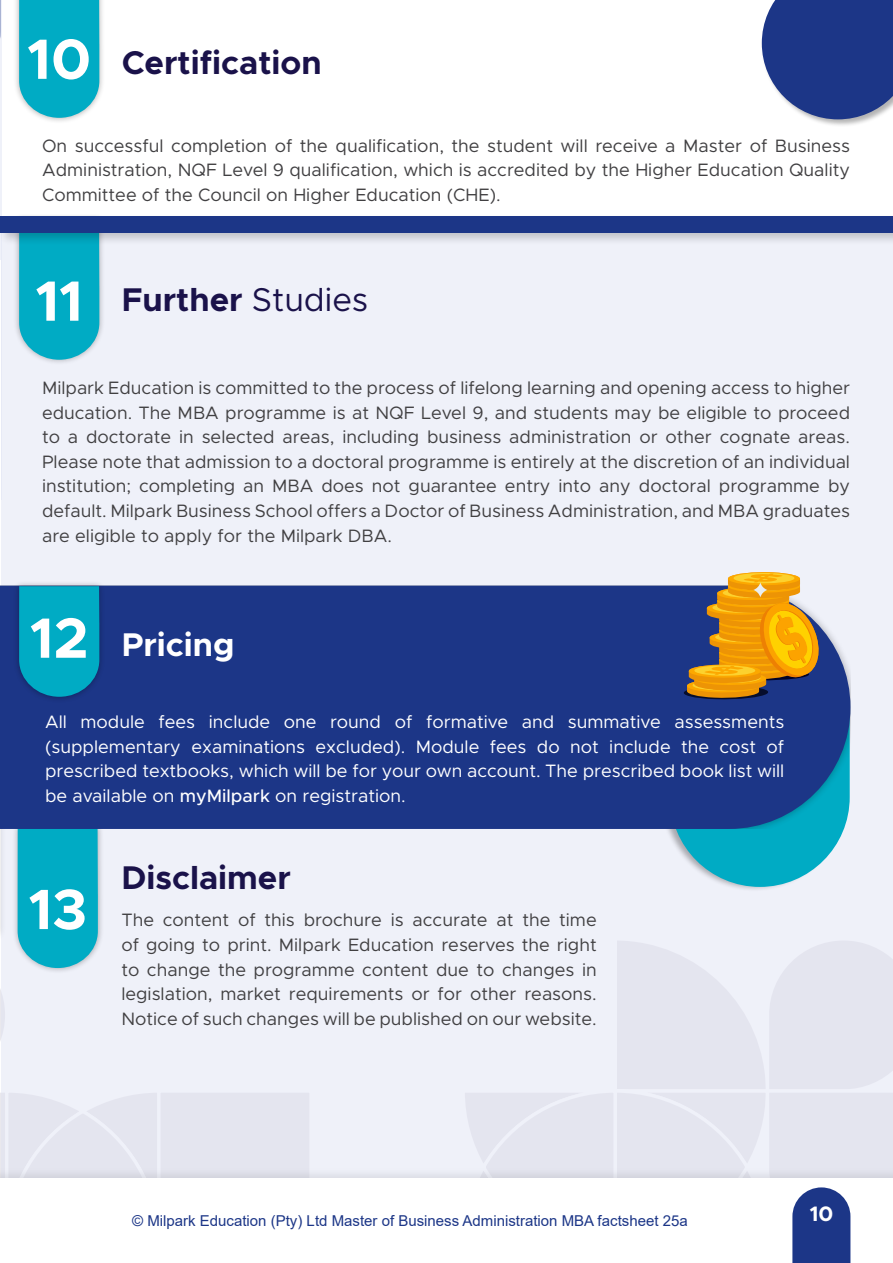
<style>
.page{position:relative;width:893px;height:1263px;background:#fff}
.page>*{position:absolute;margin:0;border:0;box-sizing:border-box;transform-origin:0 0}
.t1{font:700 57px "Metropolis";color:#fff}
.t2{font:700 33px "Metropolis";color:#1a124a}
.t3{font:700 33px "Metropolis";color:#fff}
.t4{font:700 21px "Metropolis";color:#fff}
.t5{font:18px/24.6px "Metropolis";color:#414042;text-align:justify}
.t6{font:18px/24.6px "Metropolis";color:#fff;text-align:justify}
.t7{font:15px "Arial";color:#1c3687}
.s1{font-weight:400}
.s2{font-weight:500}
</style>
<div class="page">
<div style="left:1px;top:224px;width:892px;height:1039px;background:#eff1f9"></div>
<div style="left:0;top:1166px;width:893px;height:97px;background:#000;opacity:.09"></div>
<div style="left:0;top:1179px;width:893px;height:84px;background:#fff"></div>
<svg style="left:792px;top:1187px;width:58px;height:76px;background:#314892"></svg>
<hr style="left:0;top:0;width:2px;height:499px;background:#e0e3f3">
<hr style="left:0;top:260px;width:1px;height:328px;background:#fff">
<hr style="left:0;top:0;width:1px;height:127px;background:#eff1f9">
<svg style="left:0;top:0;width:1px;height:38px"></svg>
<svg style="left:670px;top:829px;width:174px;height:58px"></svg>
<svg style="left:0;top:829px;width:314px;height:349px"></svg>
<div style="left:0;top:586px;width:850px;height:243px;background:#1c3687"></div>
<div style="left:761px;top:0;width:132px;height:127px;background:#000;opacity:.3"></div>
<svg style="left:762px;top:0;width:131px;height:119px;background:#344b93"></svg>
<div style="left:13px;top:0;width:93px;height:124px;background:#000;opacity:.3"></div>
<svg style="left:19px;top:0;width:80px;height:118px;background:#11afc7"></svg>
<div style="left:13px;top:213px;width:93px;height:153px;background:#000;opacity:.3"></div>
<svg style="left:19px;top:246px;width:80px;height:114px;background:#10afc6"></svg>
<div style="left:13px;top:580px;width:93px;height:123px;background:#000;opacity:.3"></div>
<svg style="left:19px;top:586px;width:80px;height:111px;background:#01a1be"></svg>
<div style="left:0;top:213px;width:893px;height:33px;background:#000;opacity:.2"></div>
<div style="left:0;top:216px;width:893px;height:17px;background:#1c3687"></div>
<svg style="left:679px;top:572px;width:143px;height:128px;background:#b48b43"></svg>
<h1 class="t1" style="left:27px;top:23px;width:65px">10</h1>
<h2 class="t2" style="left:122px;top:41px;width:202px">Certification</h2>
<p class="t5" style="left:42px;top:133px;width:809px">On successful completion of the qualification, the student will receive a Master of Business Administration, NQF Level 9 qualification, which is accredited by the Higher Education Quality Committee of the Council on Higher Education (CHE).</p>
<h1 class="t1" style="left:36px;top:265px;width:49px">11</h1>
<h2 class="t2" style="left:122px;top:279px;width:248px">Further <span class="s1">Studies</span></h2>
<p class="t5" style="left:42px;top:375px;width:810px">Milpark Education is committed to the process of lifelong learning and opening access to higher education. The MBA programme is at NQF Level 9, and students may be eligible to proceed to a doctorate in selected areas, including business administration or other cognate areas.<br>Please note that admission to a doctoral programme is entirely at the discretion of an individual institution; completing an MBA does not guarantee entry into any doctoral programme by default. Milpark Business School offers a Doctor of Business Administration, and MBA graduates are eligible to apply for the Milpark DBA.</p>
<h1 class="t1" style="left:30px;top:602px;width:60px">12</h1>
<h2 class="t3" style="left:122px;top:623px;width:114px">Pricing</h2>
<p class="t6" style="left:45px;top:710px;width:741px">All module fees include one round of formative and summative assessments (supplementary examinations excluded). Module fees do not include the cost of prescribed textbooks, which will be for your own account. The prescribed book list will be available on <span class="s2">myMilpark</span> on registration.</p>
<h1 class="t1" style="left:29px;top:873px;width:60px">13</h1>
<h2 class="t2" style="left:121px;top:856px;width:171px">Disclaimer</h2>
<p class="t5" style="left:121px;top:908px;width:477px">The content of this brochure is accurate at the time of going to print. Milpark Education reserves the right to change the programme content due to changes in legislation, market requirements or for other reasons.<br>Notice of such changes will be published on our website.</p>
<p class="t7" style="left:132px;top:1210px;width:557px">© Milpark Education (Pty) Ltd Master of Business Administration MBA factsheet 25a</p>
<p class="t4" style="left:810px;top:1200px;width:25px">10</p>
</div>
